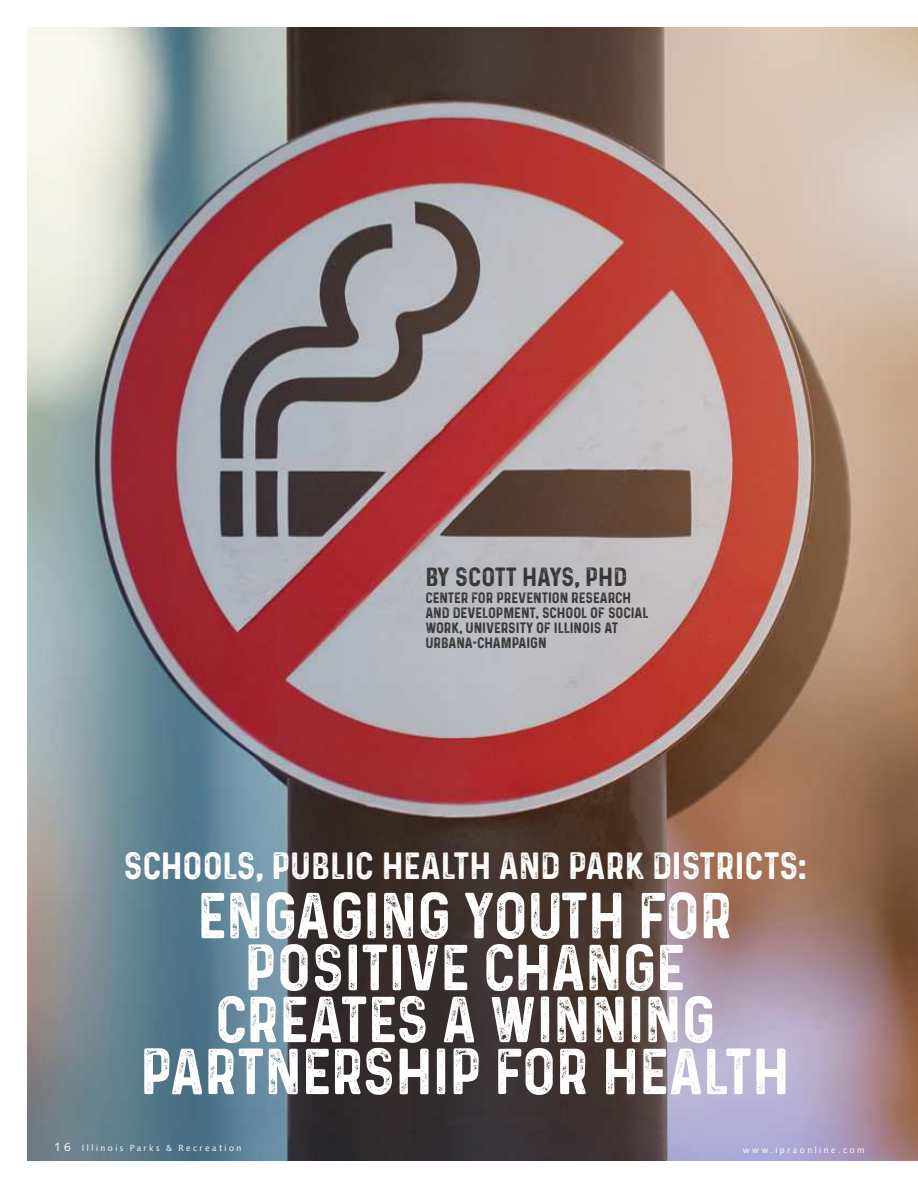
<style>
.page{position:relative;width:918px;height:1188px;background:#fff}
.page>*{position:absolute;margin:0;border:0;box-sizing:border-box;transform-origin:0 0}
.t1{font:51.9px/51.9px "Prequel Demo";color:#fefefe;text-align:center}
.t2{font:30.3px "Prequel Demo";color:#fefefe}
.t3{font:21px "Prequel Demo";letter-spacing:-.01em;color:#373435}
.t4{font:12px/15px "Prequel Demo";color:#373435}
.t5{font:12px "Humanist 531 BT Roman A";color:#fefefe}
.t6{font:9px "Humanist 531 BT Roman A";letter-spacing:.28em;color:#fefefe}
</style>
<div class="page">
<img style="left:27px;top:27px;width:891px;height:1134px">
<h3 class="t3" style="left:425px;top:565px;width:203px">BY SCOTT HAYS, PHD</h3>
<p class="t4" style="left:425px;top:591px;width:225px">CENTER FOR PREVENTION RESEARCH<br>AND DEVELOPMENT, SCHOOL OF SOCIAL<br>WORK, UNIVERSITY OF ILLINOIS AT<br>URBANA-CHAMPAIGN</p>
<h2 class="t2" style="left:124px;top:849px;width:684px">SCHOOLS, PUBLIC HEALTH AND PARK DISTRICTS:</h2>
<h1 class="t1" style="left:140px;top:893px;width:651px">ENGAGING YOUTH FOR<br>POSITIVE CHANGE<br>CREATES A WINNING<br>PARTNERSHIP FOR HEALTH</h1>
<p class="t5" style="left:54px;top:1142px;width:18px">1 6</p>
<p class="t6" style="left:82px;top:1145px;width:161px">Illinois Parks &amp; Recreation</p>
<p class="t6" style="left:743px;top:1146px;width:123px">www.ipraonline.com</p>
</div>
